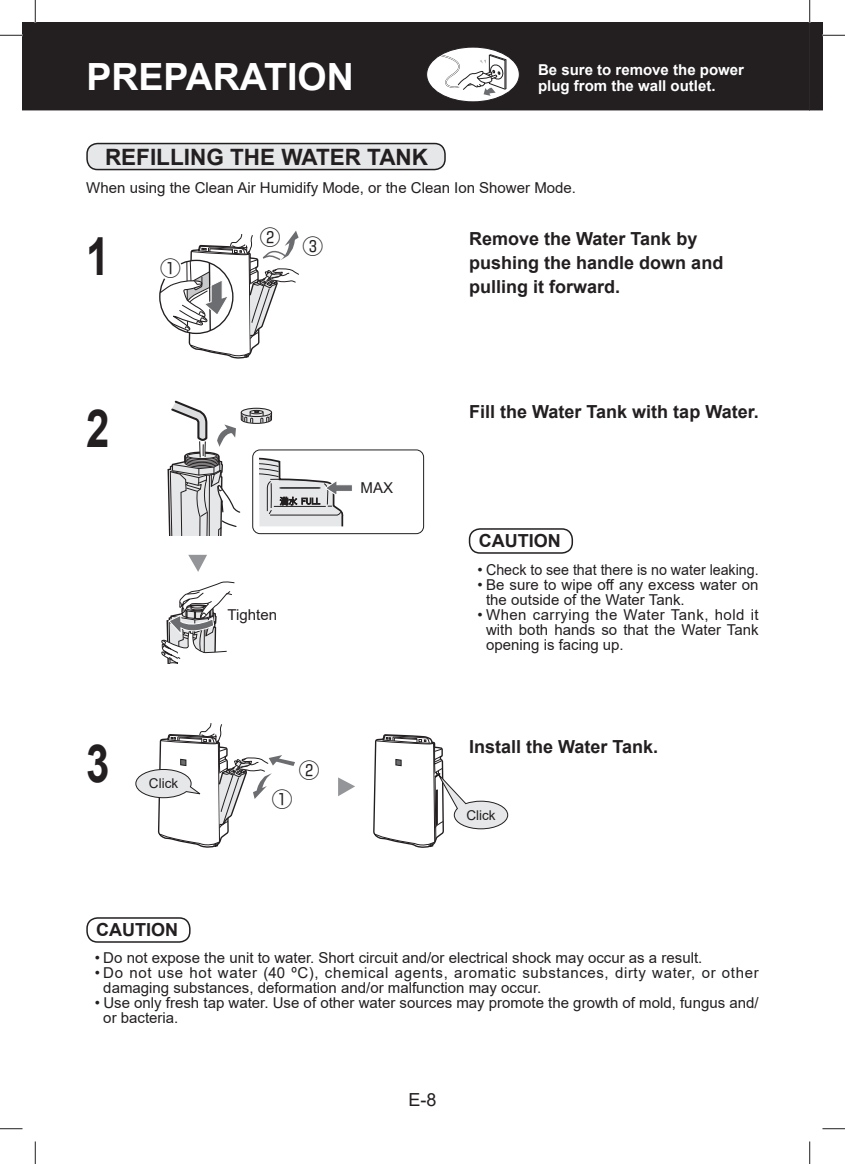
<style>
.page{position:relative;width:845px;height:1164px;background:#fff}
.page>*{position:absolute;margin:0;border:0;box-sizing:border-box;transform-origin:0 0}
.t1{font:700 52.5px "Arial";color:#231f20;scale:.8 1}
.t2{font:700 37.5px "Arial";color:#fff}
.t3{font:700 22.5px "Arial";color:#231f20}
.t4{font:20.7px "Shin Go Pro Regular 90 msp RKSJ H";color:#231f20}
.t5{font:700 18px/24px "Arial";color:#231f20}
.t6{font:18px "Arial";color:#231f20}
.t7{font:15px/15px "Arial";color:#231f20}
.t8{font:15px/15px "Arial";letter-spacing:.04em;color:#231f20}
.t9{font:700 15px/16.5px "Arial";color:#fff}
.t10{font:13.5px "Arial";color:#231f20}
</style>
<div class="page">
<svg style="left:160px;top:110px;width:97px;height:249px"></svg>
<div style="left:159px;top:260px;width:74px;height:74px;border:1px solid #231f20;border-radius:50%"></div>
<div style="left:159px;top:257px;width:23px;height:23px;background:#fff;border-radius:50%"></div>
<svg style="left:257px;top:110px;width:89px;height:236px"></svg>
<div style="left:252px;top:449px;width:172px;height:85px;border:1px solid #231f20;border-radius:7px"></div>
<div style="left:86px;top:917px;width:104px;height:25px;border:2px solid #231f20;border-radius:10px"></div>
<div style="left:22px;top:22px;width:787px;height:88px;background:#231f20"></div>
<div style="left:87px;top:143px;width:358px;height:26px;background:#e6e7e9;border-radius:10px"></div>
<div style="left:86px;top:143px;width:359px;height:27px;border:2px solid #231f20;border-radius:10px"></div>
<div style="left:468px;top:528px;width:105px;height:25px;border:2px solid #231f20;border-radius:10px"></div>
<svg style="left:135px;top:400px;width:220px;height:448px"></svg>
<svg style="left:373px;top:531px;width:135px;height:317px"></svg>
<svg style="left:426px;top:47px;width:93px;height:55px"></svg>
<svg style="left:439px;top:53px;width:67px;height:43px"></svg>
<div style="left:426px;top:47px;width:93px;height:55px;border:1px solid #231f20;border-radius:50%"></div>
<hr style="left:34px;top:0;width:2px;height:23px;background:#fff">
<hr style="left:808px;top:0;width:2px;height:23px;background:#fff">
<svg style="left:0;top:35px;width:22px;height:1px"></svg>
<svg style="left:0;top:1128px;width:22px;height:1px"></svg>
<svg style="left:822px;top:1128px;width:22px;height:1px"></svg>
<svg style="left:35px;top:0;width:1px;height:23px"></svg>
<svg style="left:35px;top:1141px;width:1px;height:22px"></svg>
<svg style="left:809px;top:0;width:35px;height:110px"></svg>
<svg style="left:809px;top:1141px;width:1px;height:22px"></svg>
<h2 class="t2" style="left:86px;top:56px;width:269px">PREPARATION</h2>
<p class="t9" style="left:538px;top:61px;width:207px">Be sure to remove the power plug from the wall outlet.</p>
<h3 class="t3" style="left:105px;top:145px;width:324px">REFILLING THE WATER TANK</h3>
<p class="t7" style="left:86px;top:180px;width:491px">When using the Clean Air Humidify Mode, or the Clean Ion Shower Mode.</p>
<h1 class="t1" style="left:86px;top:227px;width:31px">1</h1>
<h3 class="t4" style="left:160px;top:261px;width:22px">①</h3>
<h3 class="t4" style="left:260px;top:234px;width:65px">② ③</h3>
<h1 class="t1" style="left:86px;top:400px;width:31px">2</h1>
<h1 class="t1" style="left:86px;top:734px;width:31px">3</h1>
<p class="t10" style="left:149px;top:775px;width:31px">Click</p>
<p class="t5" style="left:96px;top:917px;width:83px">CAUTION</p>
<p class="t7" style="left:227px;top:607px;width:51px">Tighten</p>
<p class="t7" style="left:360px;top:480px;width:34px">MAX</p>
<h3 class="t4" style="left:299px;top:761px;width:22px">②</h3>
<h3 class="t4" style="left:272px;top:791px;width:22px">①</h3>
<p class="t5" style="left:469px;top:227px;width:256px">Remove the Water Tank by pushing the handle down and pulling it forward.</p>
<p class="t5" style="left:469px;top:399px;width:291px">Fill the Water Tank with tap Water.</p>
<p class="t5" style="left:478px;top:528px;width:83px">CAUTION</p>
<p class="t7" style="left:477px;top:562px;width:282px">• Check to see that there is no water leaking.</p>
<p class="t7" style="left:486px;top:577px;width:274px;text-indent:-9px">• Be sure to wipe off any excess water on the outside of the Water Tank.</p>
<p class="t7" style="left:486px;top:607px;width:274px;text-align:justify;text-indent:-9px">• When carrying the Water Tank, hold it with both hands so that the Water Tank opening is facing up.</p>
<p class="t5" style="left:469px;top:734px;width:191px">Install the Water Tank.</p>
<p class="t10" style="left:466px;top:807px;width:31px">Click</p>
<p class="t7" style="left:95px;top:950px;width:609px">• Do not expose the unit to water. Short circuit and/or electrical shock may occur as a result.</p>
<p class="t8" style="left:103px;top:965px;width:656px;text-indent:-9px">• Do not use hot water (40 ºC), chemical agents, aromatic substances, dirty water, or other damaging substances, deformation and/or malfunction may occur.</p>
<p class="t7" style="left:103px;top:995px;width:656px;text-indent:-9px">• Use only fresh tap water. Use of other water sources may promote the growth of mold, fungus and/ or bacteria.</p>
<p class="t6" style="left:408px;top:1089px;width:30px">E-8</p>
</div>
